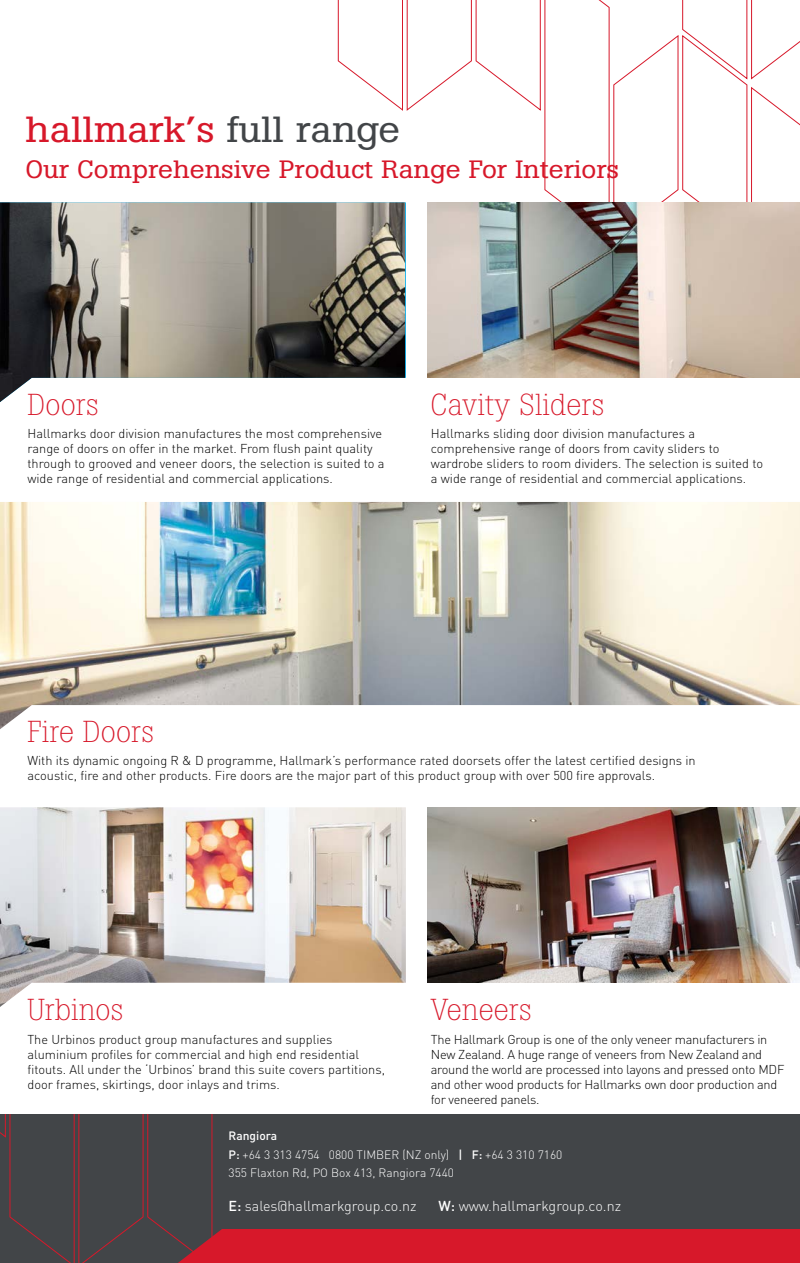
<style>
.page{position:relative;width:800px;height:1263px;background:#fff}
.page>*{position:absolute;margin:0;border:0;box-sizing:border-box;transform-origin:0 0}
.t1{font:36px "Boton";color:#d7182a;scale:1.15 1}
.t2{font:300 30px "Boton";color:#d7182a}
.t3{font:24.75px "Boton";color:#d7182a;scale:1.15 1}
.t4{font:300 14.25px "DIN";color:#fff}
.t5{font:300 12.75px/15px "DIN";color:#000}
.t6{font:300 12.75px/15px "DIN";letter-spacing:-.02em;color:#000}
.t7{font:300 12px/18.6px "DIN";color:#fff}
.s1{color:#424548}
.s2{font-weight:500}
</style>
<div class="page">
<svg style="left:337px;top:0;width:462px;height:202px"></svg>
<img style="left:0;top:202px;width:405px;height:200px">
<img style="left:427px;top:202px;width:372px;height:176px">
<img style="left:0;top:502px;width:799px;height:227px">
<svg style="left:0;top:1114px;width:799px;height:149px;background:#5c3c42"></svg>
<img style="left:0;top:807px;width:406px;height:200px">
<img style="left:427px;top:807px;width:372px;height:176px">
<h1 class="t1" style="left:26px;top:108px;width:327px">hallmark’s <span class="s1">full range</span></h1>
<h3 class="t3" style="left:26px;top:155px;width:517px">Our Comprehensive Product Range For Interiors</h3>
<h2 class="t2" style="left:27px;top:387px;width:73px">Doors</h2>
<p class="t5" style="left:27px;top:426px;width:358px">Hallmarks door division manufactures the most comprehensive range of doors on offer in the market. From flush paint quality through to grooved and veneer doors, the selection is suited to a wide range of residential and commercial applications.</p>
<h2 class="t2" style="left:431px;top:387px;width:175px">Cavity Sliders</h2>
<p class="t5" style="left:431px;top:426px;width:334px">Hallmarks sliding door division manufactures a comprehensive range of doors from cavity sliders to wardrobe sliders to room dividers. The selection is suited to a wide range of residential and commercial applications.</p>
<h2 class="t2" style="left:27px;top:713px;width:128px">Fire Doors</h2>
<p class="t5" style="left:27px;top:753px;width:669px">With its dynamic ongoing R &amp; D programme, Hallmark’s performance rated doorsets offer the latest certified designs in acoustic, fire and other products. Fire doors are the major part of this product group with over 500 fire approvals.</p>
<h2 class="t2" style="left:27px;top:992px;width:98px">Urbinos</h2>
<p class="t5" style="left:27px;top:1032px;width:359px">The Urbinos product group manufactures and supplies aluminium profiles for commercial and high end residential fitouts. All under the ‘Urbinos’ brand this suite covers partitions, door frames, skirtings, door inlays and trims.</p>
<h2 class="t2" style="left:431px;top:992px;width:102px">Veneers</h2>
<p class="t6" style="left:431px;top:1032px;width:355px">The Hallmark Group is one of the only veneer manufacturers in New Zealand. A huge range of veneers from New Zealand and around the world are processed into layons and pressed onto MDF and other wood products for Hallmarks own door production and for veneered panels.</p>
<p class="t7" style="left:228px;top:1126px;width:335px"><span class="s2">Rangiora<br>P:</span> +64 3 313 4754 0800 TIMBER (NZ only) <span class="s2">| F:</span> +64 3 310 7160<br>355 Flaxton Rd, PO Box 413, Rangiora 7440</p>
<p class="t4" style="left:228px;top:1197px;width:189px"><span class="s2">E:</span> sales@hallmarkgroup.co.nz</p>
<p class="t4" style="left:438px;top:1197px;width:184px"><span class="s2">W:</span> www.hallmarkgroup.co.nz</p>
</div>
